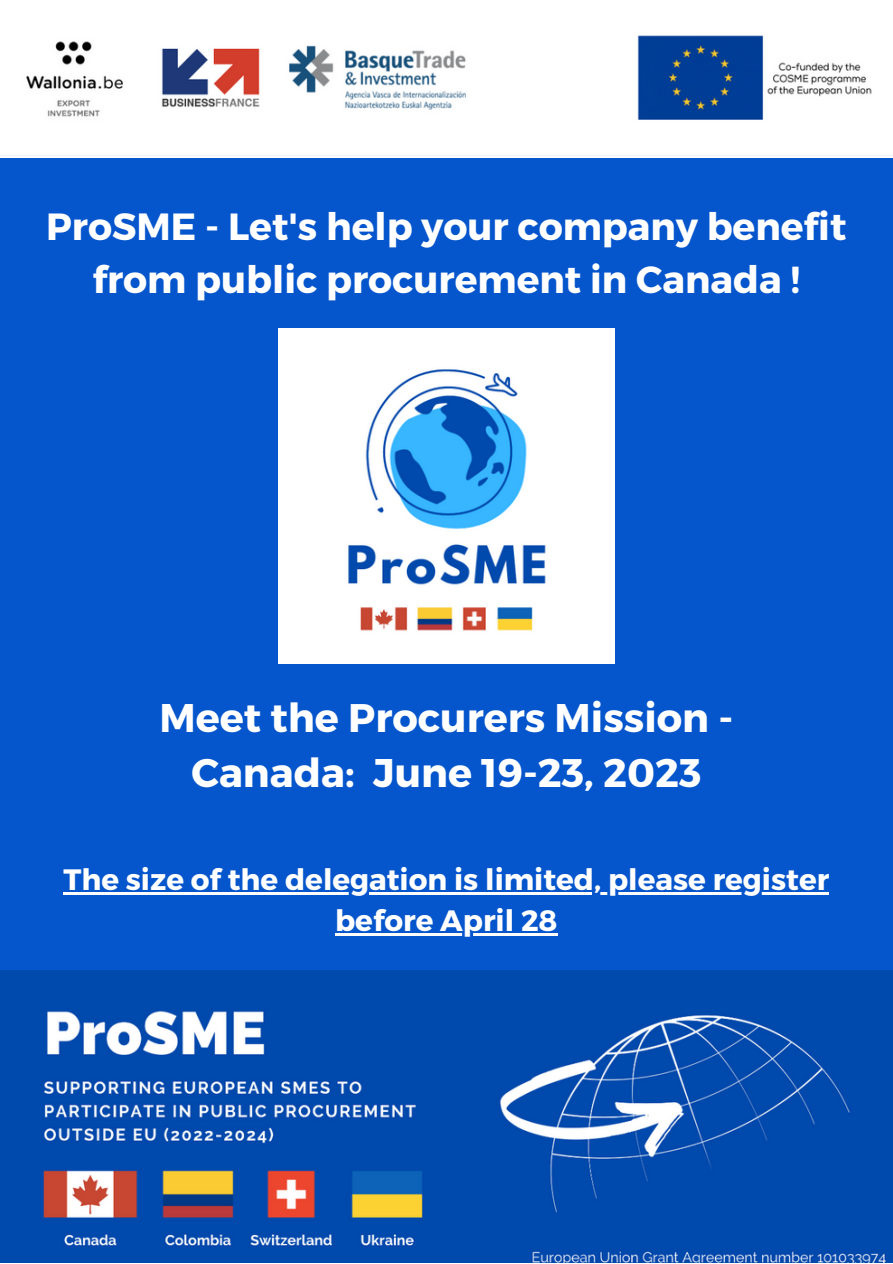
<style>
.page{position:relative;width:893px;height:1264px;background:#fff}
.page>*{position:absolute;margin:0;border:0;box-sizing:border-box;transform-origin:0 0}
.t1{font:700 39.9px/55.1px "Montserrat";color:#fff;text-align:center}
.t2{font:700 37.8px/52.8px "Montserrat";color:#fff;text-align:center}
.t3{font:700 29.4px/40.5px "Montserrat";color:#fff;text-align:center}
</style>
<div class="page">
<div style="left:0;top:0;width:892px;height:1262px;background:#0555cd"></div>
<img style="left:0;top:970px;width:892px;height:291px">
<img style="left:0;top:0;width:892px;height:157px">
<img style="left:279px;top:329px;width:335px;height:335px">
<hr style="left:63px;top:892px;width:766px;height:2px;background:#fff">
<hr style="left:335px;top:933px;width:222px;height:2px;background:#fff">
<p class="t2" style="left:46px;top:199px;width:801px">ProSME - Let's help your company benefit from public procurement in Canada !</p>
<p class="t1" style="left:159px;top:688px;width:575px">Meet the Procurers Mission -<br>Canada: June 19-23, 2023</p>
<p class="t3" style="left:63px;top:858px;width:767px">The size of the delegation is limited, please register before April 28</p>
</div>
